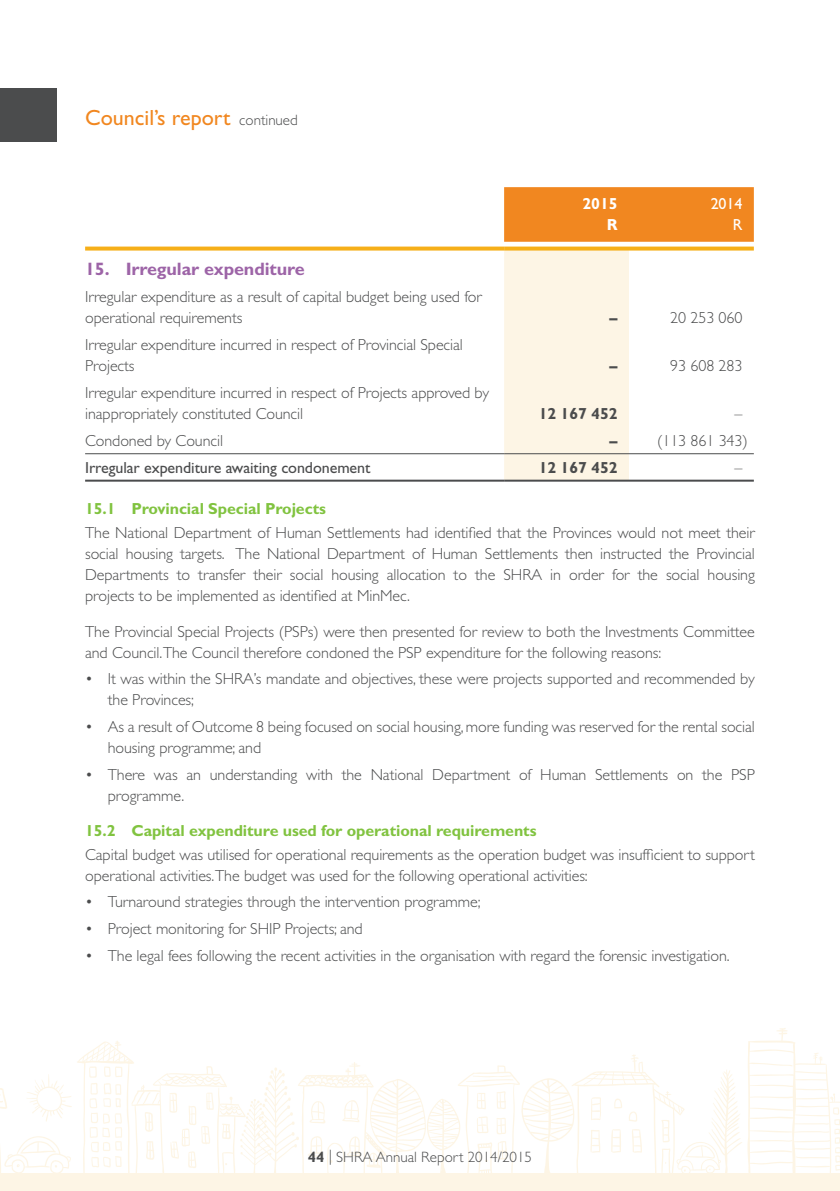
<style>
.page{position:relative;width:840px;height:1191px;background:#fff}
.page>*{position:absolute;margin:0;border:0;box-sizing:border-box;transform-origin:0 0}
.t1{font:22px "Gill Sans Std";color:#f18720}
.t2{font:700 18px "Gill Sans Std";letter-spacing:-.005em;color:#9d64a7}
.t3{font:300 16px/21px "Gill Sans Std";letter-spacing:-.005em;color:#4b4c4d}
.t4{font:700 16px "Gill Sans Std";letter-spacing:-.005em;color:#81c340}
.t5{font:16px "Gill Sans Std";letter-spacing:-.005em;color:#4b4c4d}
.t6{font:700 16px "Gill Sans Std";letter-spacing:-.005em;color:#4b4c4d}
.t7{font:700 16px/21px "Gill Sans Std";color:#fff;text-align:right}
.t8{font:16px/21px "Gill Sans Std";color:#fff;text-align:right}
.t9{font:300 15px "Gill Sans Std";color:#4b4c4d}
.s1{font-weight:300;font-size:15px;color:#4b4c4d}
.s2{font-weight:700}
</style>
<div class="page">
<div style="left:0;top:1174px;width:839px;height:17px;background:#fdf5e5"></div>
<svg style="left:0;top:1028px;width:839px;height:146px"></svg>
<hr style="left:743px;top:1173px;width:96px;height:1px;background:#fdf5e5">
<div style="left:0;top:88px;width:57px;height:53px;background:#4b4c4d"></div>
<div style="left:504px;top:187px;width:249px;height:55px;background:#f18720"></div>
<div style="left:504px;top:250px;width:124px;height:229px;background:#fdf5e5"></div>
<hr style="left:85px;top:479px;width:419px;height:2px;background:#4b4c4d">
<hr style="left:504px;top:479px;width:124px;height:2px;background:#4b4c4d">
<hr style="left:628px;top:479px;width:125px;height:2px;background:#4b4c4d">
<svg style="left:85px;top:246px;width:419px;height:4px;background:#f7ba39"></svg>
<svg style="left:504px;top:246px;width:124px;height:4px"></svg>
<svg style="left:628px;top:246px;width:125px;height:4px"></svg>
<hr style="left:85px;top:453px;width:419px;height:1px;background:#4b4c4d">
<hr style="left:504px;top:453px;width:124px;height:1px;background:#4b4c4d">
<hr style="left:628px;top:453px;width:125px;height:1px;background:#4b4c4d">
<h1 class="t1" style="left:85px;top:105px;width:214px">Council’s report <span class="s1">continued</span></h1>
<p class="t2" style="left:85px;top:258px;width:221px">15. Irregular expenditure</p>
<p class="t3" style="left:85px;top:286px;width:398px">Irregular expenditure as a result of capital budget being used for operational requirements</p>
<p class="t3" style="left:85px;top:334px;width:379px">Irregular expenditure incurred in respect of Provincial Special<br>Projects</p>
<p class="t3" style="left:85px;top:382px;width:405px">Irregular expenditure incurred in respect of Projects approved by inappropriately constituted Council</p>
<p class="t7" style="left:582px;top:193px;width:37px">2015<br>R</p>
<p class="t8" style="left:710px;top:194px;width:33px">2014<br>R</p>
<p class="t6" style="left:609px;top:308px;width:9px">–</p>
<p class="t3" style="left:670px;top:307px;width:74px">20 253 060</p>
<p class="t6" style="left:609px;top:356px;width:9px">–</p>
<p class="t3" style="left:670px;top:355px;width:74px">93 608 283</p>
<p class="t6" style="left:538px;top:404px;width:80px">12 167 452</p>
<p class="t3" style="left:734px;top:403px;width:9px">–</p>
<p class="t3" style="left:85px;top:430px;width:139px">Condoned by Council</p>
<p class="t6" style="left:609px;top:431px;width:9px">–</p>
<p class="t3" style="left:656px;top:430px;width:92px">(113 861 343)</p>
<p class="t5" style="left:85px;top:458px;width:287px">Irregular expenditure awaiting condonement</p>
<p class="t6" style="left:538px;top:458px;width:80px">12 167 452</p>
<p class="t3" style="left:734px;top:457px;width:9px">–</p>
<p class="t4" style="left:85px;top:499px;width:242px">15.1 Provincial Special Projects</p>
<p class="t3" style="left:85px;top:522px;width:670px;text-align:justify">The National Department of Human Settlements had identified that the Provinces would not meet their social housing targets. The National Department of Human Settlements then instructed the Provincial Departments to transfer their social housing allocation to the SHRA in order for the social housing projects to be implemented as identified at MinMec.</p>
<p class="t3" style="left:85px;top:621px;width:671px">The Provincial Special Projects (PSPs) were then presented for review to both the Investments Committee and Council.The Council therefore condoned the PSP expenditure for the following reasons:</p>
<p class="t3" style="left:108px;top:668px;width:648px;text-indent:-23px">• It was within the SHRA’s mandate and objectives, these were projects supported and recommended by the Provinces;</p>
<p class="t3" style="left:108px;top:716px;width:648px;text-indent:-23px">• As a result of Outcome 8 being focused on social housing, more funding was reserved for the rental social housing programme; and</p>
<p class="t3" style="left:108px;top:764px;width:648px;text-indent:-23px">• There was an understanding with the National Department of Human Settlements on the PSP programme.</p>
<p class="t4" style="left:85px;top:821px;width:452px">15.2 Capital expenditure used for operational requirements</p>
<p class="t3" style="left:85px;top:844px;width:671px">Capital budget was utilised for operational requirements as the operation budget was insufficient to support operational activities.The budget was used for the following operational activities:</p>
<p class="t3" style="left:85px;top:891px;width:396px">• Turnaround strategies through the intervention programme;</p>
<p class="t3" style="left:85px;top:918px;width:279px">• Project monitoring for SHIP Projects; and</p>
<p class="t3" style="left:85px;top:945px;width:645px">• The legal fees following the recent activities in the organisation with regard the forensic investigation.</p>
<p class="t9" style="left:308px;top:1148px;width:225px"><span class="s2">44</span> | SHRA Annual Report 2014/2015</p>
</div>
